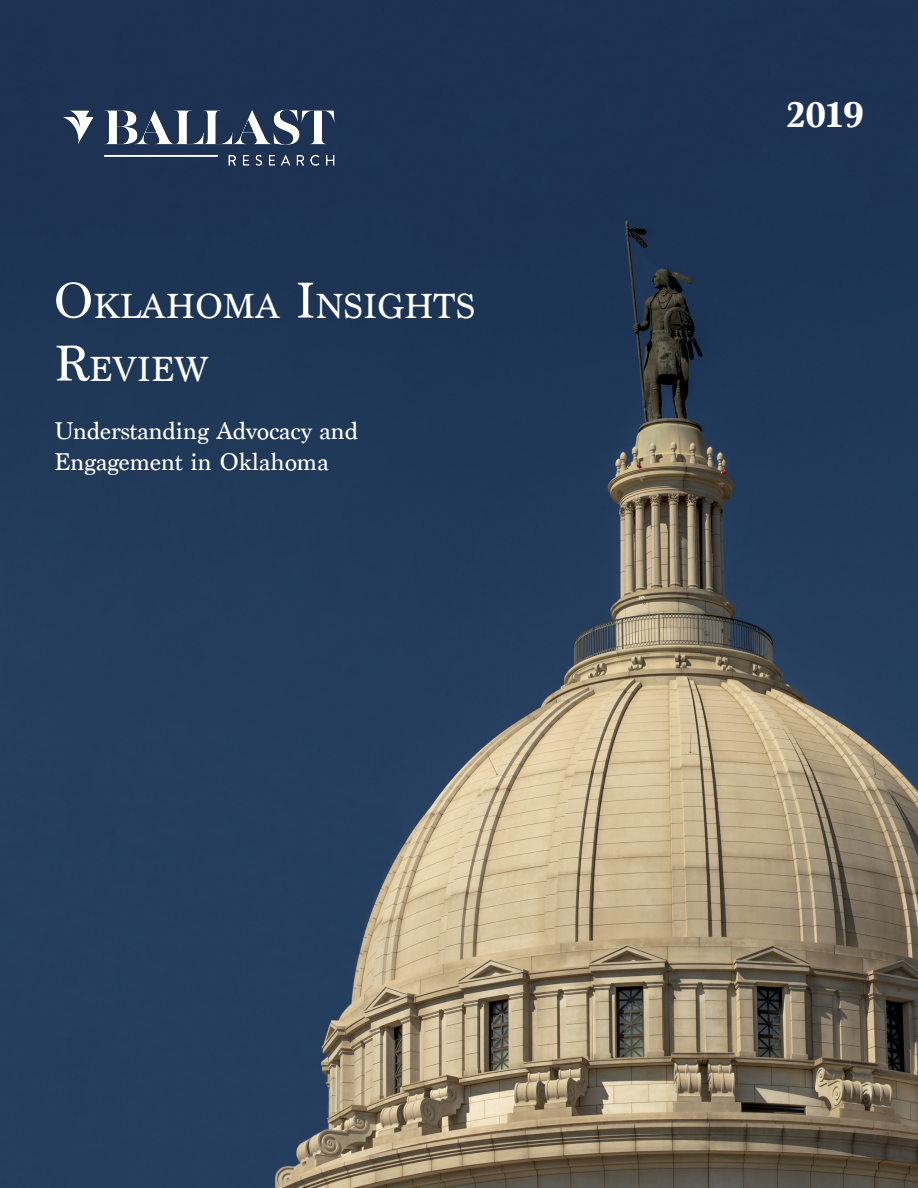
<style>
.page{position:relative;width:918px;height:1188px;background:#fff}
.page>*{position:absolute;margin:0;border:0;box-sizing:border-box;transform-origin:0 0}
.t1{font:700 37.5px "Marion";color:#fff}
.t2{font:36.75px/63px "Marion";color:#fff}
.t3{font:25.5px/30.6px "Marion";color:#fff}
.s1{font-size:52.5px}
</style>
<div class="page">
<img style="left:0;top:0;width:918px;height:1188px">
<img style="left:54px;top:101px;width:288px;height:72px">
<h2 class="t2" style="left:54px;top:275px;width:423px"><span class="s1">O</span>KLAHOMA <span class="s1">I</span>NSIGHTS<br><span class="s1">R</span>EVIEW</h2>
<p class="t3" style="left:54px;top:416px;width:305px">Understanding Advocacy and<br>Engagement in Oklahoma</p>
<h1 class="t1" style="left:786px;top:93px;width:79px">2019</h1>
</div>
